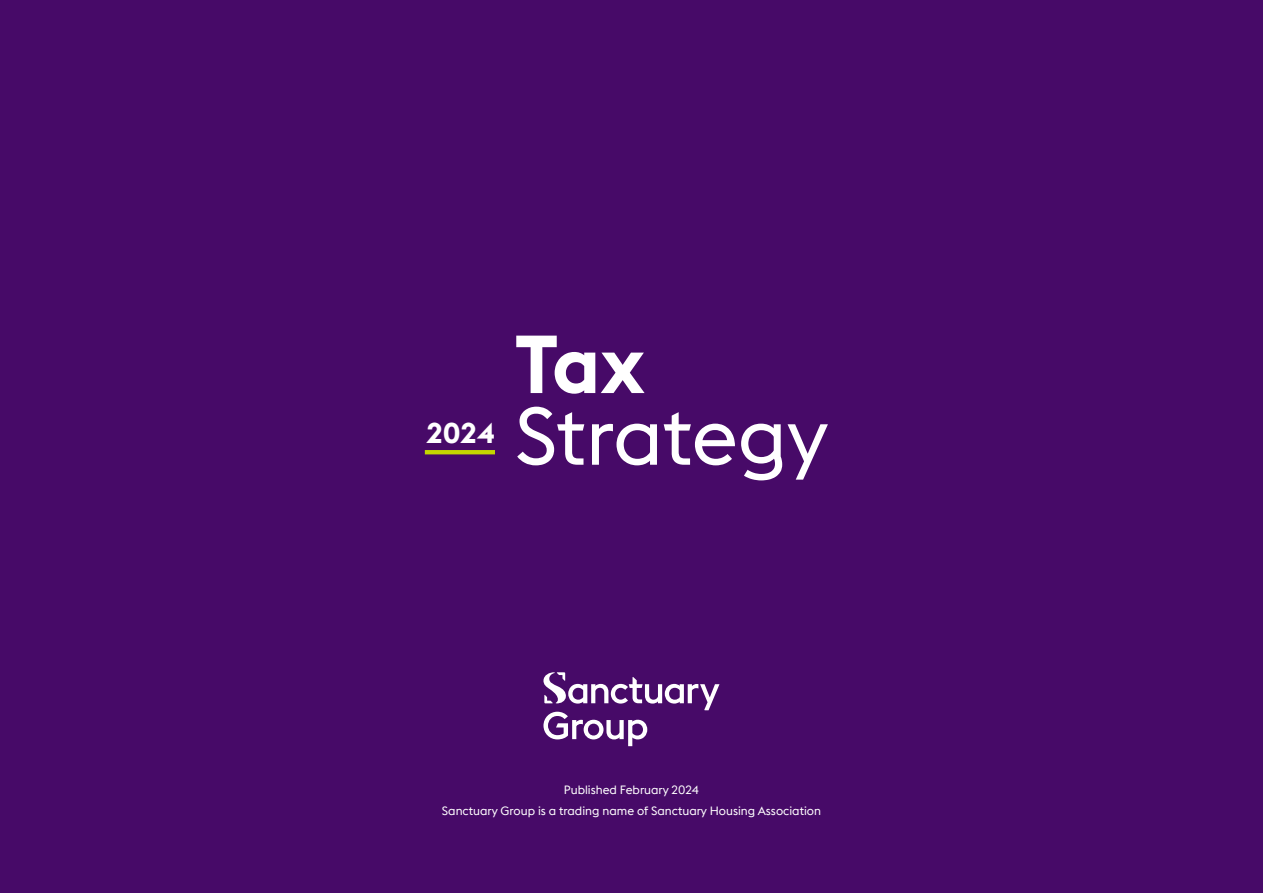
<style>
.page{position:relative;width:1263px;height:893px;background:#470a68}
.page>*{position:absolute;margin:0;border:0;box-sizing:border-box;transform-origin:0 0}
.t1{font:80.85px "Euclid Flex B";color:#fff}
.t2{font:600 80.85px "Euclid Flex B";color:#fff}
.t3{font:700 28.5px "Euclid Flex B";color:#fff}
.t4{font:12px/21px "Euclid Flex B";color:#fff;text-align:center}
</style>
<div class="page">
<hr style="left:425px;top:450px;width:70px;height:4px;background:#c4d600">
<svg style="left:543px;top:672px;width:176px;height:74px"></svg>
<h2 class="t3" style="left:426px;top:414px;width:70px">2024</h2>
<h1 class="t2" style="left:515px;top:313px;width:132px">Tax</h1>
<h1 class="t1" style="left:515px;top:389px;width:315px">Strategy</h1>
<p class="t4" style="left:442px;top:779px;width:381px">Published February 2024<br>Sanctuary Group is a trading name of Sanctuary Housing Association</p>
</div>
